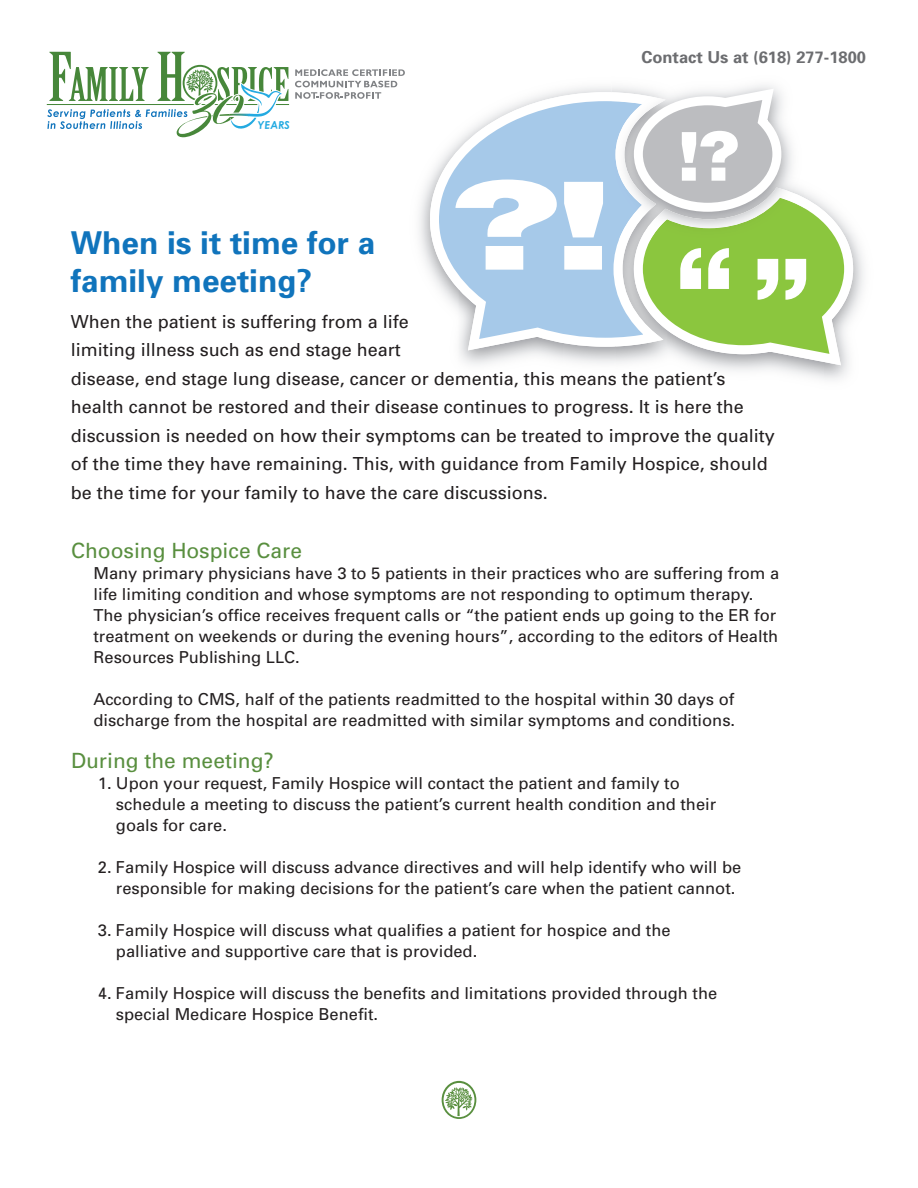
<style>
.page{position:relative;width:918px;height:1188px;background:#fff}
.page>*{position:absolute;margin:0;border:0;box-sizing:border-box;transform-origin:0 0}
.t1{font:900 121.95px "Helvetica";color:#fff;scale:1.5 1}
.t2{font:900 113.1px "Helvetica";color:#fff}
.t3{font:900 67.5px "Helvetica";color:#fff}
.t4{font:700 31.5px/37.8px "Univers";color:#1074bc}
.t5{font:21px "Univers";color:#598f3f}
.t6{font:18px/28.5px "Univers";color:#231f20}
.t7{font:16.5px/21px "Univers";color:#231f20}
.t8{font:700 16.5px "Univers";color:#6c6d70}
.t9{font:italic 700 10.8px "Century Gothic";color:#24aae1}
</style>
<div class="page">
<svg style="left:430px;top:92px;width:199px;height:258px;fill:#a6c9e9"></svg>
<img style="left:611px;top:92px;width:18px;height:148px">
<svg style="left:629px;top:85px;width:224px;height:280px"></svg>
<svg style="left:295px;top:69px;width:110px;height:30px"></svg>
<svg style="left:47px;top:52px;width:242px;height:85px"></svg>
<svg style="left:442px;top:1081px;width:34px;height:38px"></svg>
<p class="t8" style="left:641px;top:47px;width:226px">Contact Us at (618) 277-1800</p>
<p class="t9" style="left:258px;top:119px;width:34px;rotate:-3deg">YEARS</p>
<h3 class="t3" style="left:678px;top:112px;width:64px">!?</h3>
<h1 class="t1" style="left:450px;top:146px;width:111px">?!</h1>
<h3 class="t4" style="left:71px;top:223px;width:306px">When is it time for a family meeting?</h3>
<p class="t6" style="left:71px;top:307px;width:706px">When the patient is suffering from a life<br>limiting illness such as end stage heart<br>disease, end stage lung disease, cancer or dementia, this means the patient’s health cannot be restored and their disease continues to progress. It is here the discussion is needed on how their symptoms can be treated to improve the quality of the time they have remaining. This, with guidance from Family Hospice, should be the time for your family to have the care discussions.</p>
<h2 class="t2" style="left:676px;top:217px;width:58px">“</h2>
<h2 class="t2" style="left:811px;top:331px;width:58px;rotate:-180deg">“</h2>
<p class="t5" style="left:71px;top:538px;width:233px">Choosing Hospice Care</p>
<p class="t7" style="left:94px;top:563px;width:687px">Many primary physicians have 3 to 5 patients in their practices who are suffering from a life limiting condition and whose symptoms are not responding to optimum therapy.<br>The physician’s office receives frequent calls or “the patient ends up going to the ER for treatment on weekends or during the evening hours”, according to the editors of Health Resources Publishing LLC.</p>
<p class="t7" style="left:94px;top:689px;width:643px">According to CMS, half of the patients readmitted to the hospital within 30 days of discharge from the hospital are readmitted with similar symptoms and conditions.</p>
<p class="t5" style="left:71px;top:748px;width:205px">During the meeting?</p>
<p class="t7" style="left:116px;top:773px;width:602px;text-indent:-18px">1. Upon your request, Family Hospice will contact the patient and family to schedule a meeting to discuss the patient’s current health condition and their goals for care.</p>
<p class="t7" style="left:116px;top:857px;width:627px;text-indent:-18px">2. Family Hospice will discuss advance directives and will help identify who will be responsible for making decisions for the patient’s care when the patient cannot.</p>
<p class="t7" style="left:116px;top:920px;width:556px;text-indent:-18px">3. Family Hospice will discuss what qualifies a patient for hospice and the palliative and supportive care that is provided.</p>
<p class="t7" style="left:116px;top:983px;width:603px;text-indent:-18px">4. Family Hospice will discuss the benefits and limitations provided through the special Medicare Hospice Benefit.</p>
</div>
